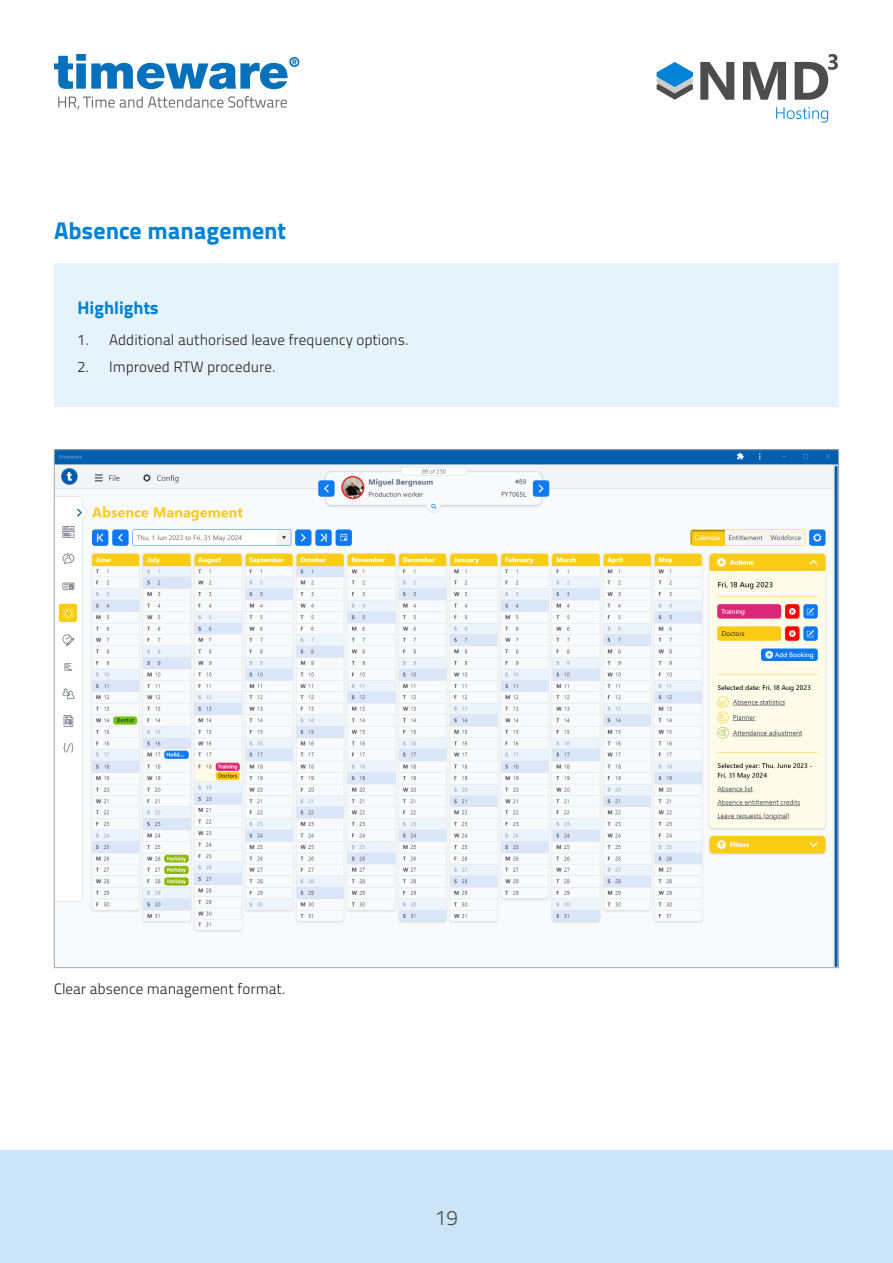
<style>
.page{position:relative;width:893px;height:1263px;background:#fff}
.page>*{position:absolute;margin:0;border:0;box-sizing:border-box;transform-origin:0 0}
.t1{font:24px "Titillium Text 22 L 999 wt";color:#0082d6}
.t2{font:21px "Titillium Text 22 L 250 wt";color:#4d4d4d}
.t3{font:18px "Titillium Text 22 L 999 wt";color:#0082d6}
.t4{font:15px "Titillium Text 22 L 250 wt";color:#231f20}
</style>
<div class="page">
<div style="left:0;top:1150px;width:893px;height:113px;background:#cce6f7"></div>
<svg style="left:54px;top:54px;width:245px;height:35px"></svg>
<svg style="left:58px;top:96px;width:229px;height:13px"></svg>
<svg style="left:657px;top:62px;width:36px;height:38px"></svg>
<svg style="left:776px;top:107px;width:52px;height:16px"></svg>
<svg style="left:700px;top:62px;width:34px;height:38px"></svg>
<svg style="left:743px;top:62px;width:43px;height:38px"></svg>
<svg style="left:795px;top:54px;width:43px;height:46px"></svg>
<div style="left:54px;top:264px;width:785px;height:143px;background:#e6f3fb"></div>
<img style="left:56px;top:451px;width:781px;height:515px">
<p class="t1" style="left:54px;top:212px;width:234px">Absence management</p>
<p class="t3" style="left:78px;top:294px;width:83px">Highlights</p>
<p class="t4" style="left:78px;top:329px;width:333px">1. Additional authorised leave frequency options.</p>
<p class="t4" style="left:78px;top:355px;width:200px">2. Improved RTW procedure.</p>
<p class="t4" style="left:54px;top:977px;width:233px">Clear absence management format.</p>
<h2 class="t2" style="left:435px;top:1202px;width:24px">19</h2>
</div>
